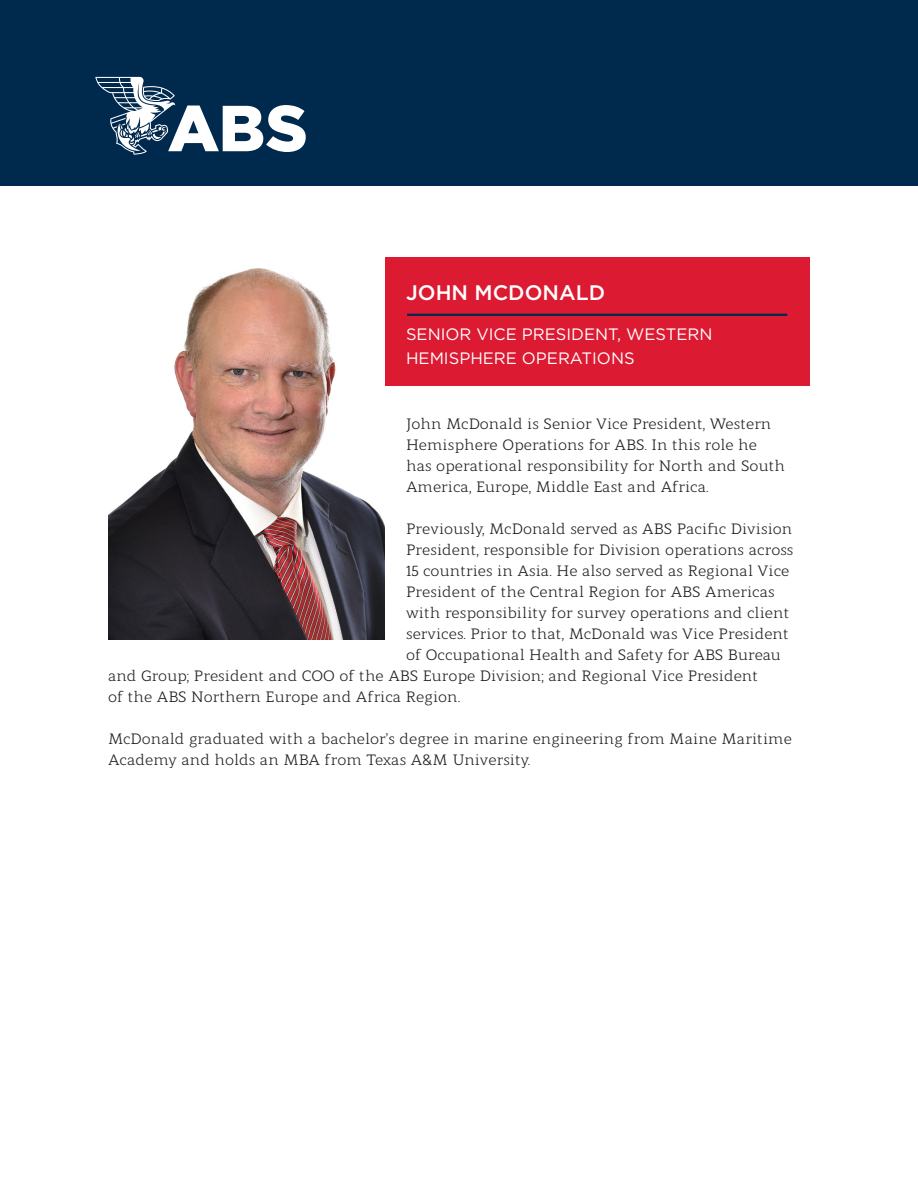
<style>
.page{position:relative;width:918px;height:1188px;background:#fff}
.page>*{position:absolute;margin:0;border:0;box-sizing:border-box;transform-origin:0 0}
.Name-2{font:500 21px "Gotham";color:#fff}
.Title-2{font:16.5px/24px "Gotham";color:#fff}
.Text{font:15px/21px "Modum";color:#231f20}
</style>
<div class="page">
<div style="left:232px;top:257px;width:577px;height:129px;background:#dc1a32"></div>
<div style="left:0;top:0;width:918px;height:186px;background:#00294e"></div>
<svg style="left:95px;top:77px;width:211px;height:78px"></svg>
<hr style="left:407px;top:314px;width:380px;height:2px;background:#00294e">
<img style="left:108px;top:257px;width:276px;height:382px">
<p class="Name-2" style="left:406px;top:279px;width:201px">JOHN MCDONALD</p>
<p class="Title-2" style="left:406px;top:322px;width:308px">SENIOR VICE PRESIDENT, WESTERN<br>HEMISPHERE OPERATIONS</p>
<p class="Text" style="left:406px;top:411px;width:381px">John McDonald is Senior Vice President, Western Hemisphere Operations for ABS. In this role he has operational responsibility for North and South America, Europe, Middle East and Africa.</p>
<p class="Text" style="left:406px;top:516px;width:388px">Previously, McDonald served as ABS Pacific Division</p>
<p class="Text" style="left:406px;top:537px;width:389px">President, responsible for Division operations across</p>
<p class="Text" style="left:406px;top:558px;width:385px">15 countries in Asia. He also served as Regional Vice</p>
<p class="Text" style="left:406px;top:579px;width:370px">President of the Central Region for ABS Americas</p>
<p class="Text" style="left:406px;top:600px;width:385px">with responsibility for survey operations and client</p>
<p class="Text" style="left:406px;top:621px;width:384px">services. Prior to that, McDonald was Vice President</p>
<p class="Text" style="left:406px;top:642px;width:376px">of Occupational Health and Safety for ABS Bureau</p>
<p class="Text" style="left:108px;top:663px;width:652px">and Group; President and COO of the ABS Europe Division; and Regional Vice President</p>
<p class="Text" style="left:108px;top:684px;width:354px">of the ABS Northern Europe and Africa Region.</p>
<p class="Text" style="left:108px;top:726px;width:685px">McDonald graduated with a bachelor’s degree in marine engineering from Maine Maritime<br>Academy and holds an MBA from Texas A&amp;M University.</p>
</div>
